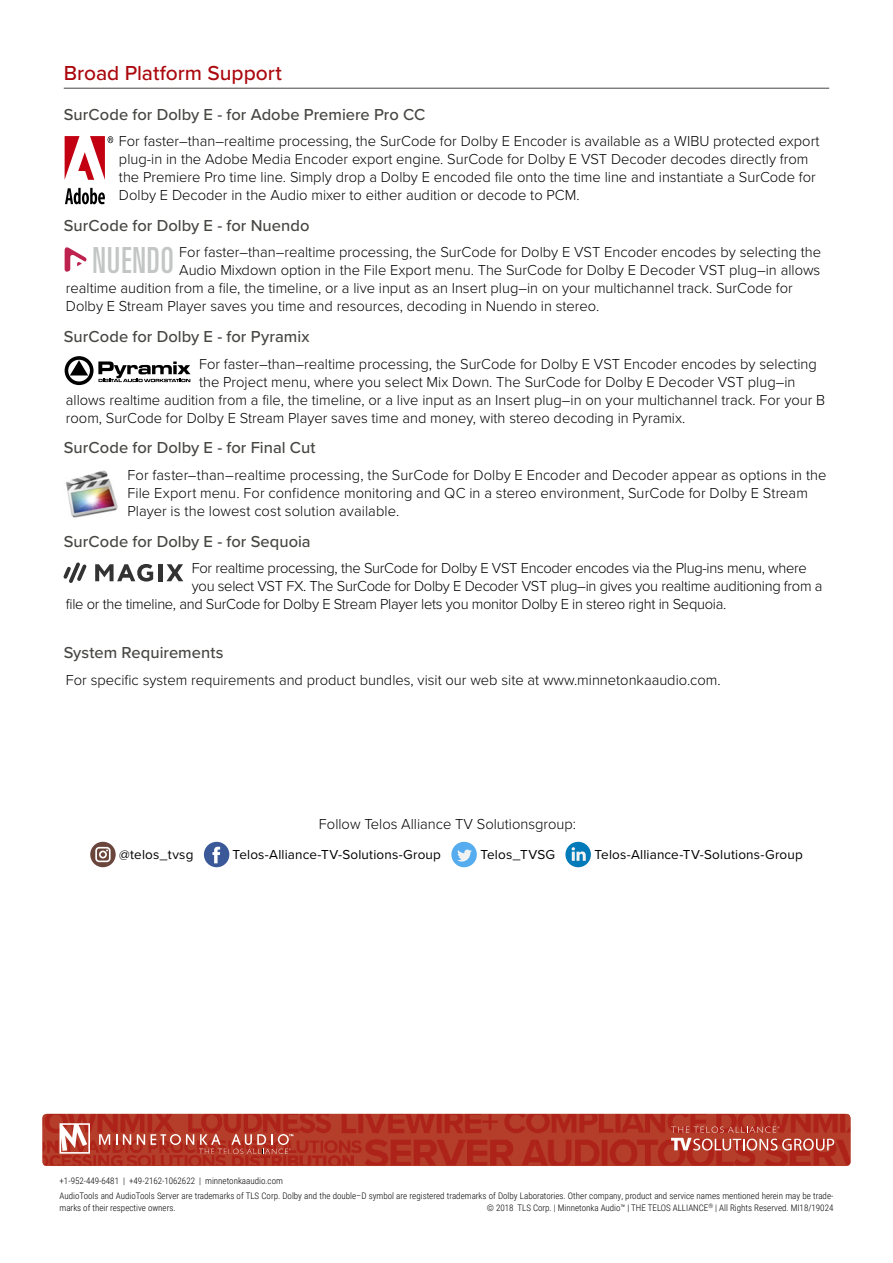
<style>
.page{position:relative;width:893px;height:1263px;background:#fff}
.page>*{position:absolute;margin:0;border:0;box-sizing:border-box;transform-origin:0 0}
.t1{font:ultra-condensed 36px "Univers";letter-spacing:.03em;color:#c4c5c5;scale:.88 1}
.t2{font:500 21px "Proxima Nova";color:#ab080e}
.t3{font:500 16.5px "Proxima Nova";letter-spacing:.005em;color:#464643}
.t4{font:300 15px/18px "Proxima Nova";color:#000}
.t5{font:300 15px "Proxima Nova";letter-spacing:-.02em;color:#000}
.t6{font:13.5px "Proxima Nova";letter-spacing:.01em;color:#000}
.t7{font:300 9px/15.1px "Roboto Condensed";color:#000}
</style>
<div class="page">
<img style="left:43px;top:1114px;width:807px;height:51px">
<svg style="left:99px;top:1134px;width:11px;height:11px"></svg>
<svg style="left:123px;top:1134px;width:8px;height:11px"></svg>
<svg style="left:137px;top:1134px;width:8px;height:11px"></svg>
<svg style="left:60px;top:1123px;width:30px;height:31px"></svg>
<svg style="left:151px;top:1134px;width:142px;height:20px;background:#be5547"></svg>
<svg style="left:671px;top:1126px;width:163px;height:24px;background:#c0594c"></svg>
<hr style="left:64px;top:88px;width:765px;height:1px;background:#464643">
<svg style="left:90px;top:842px;width:26px;height:25px"></svg>
<div style="left:204px;top:842px;width:25px;height:25px;background:#3b5998;border-radius:50%"></div>
<svg style="left:212px;top:847px;width:8px;height:16px"></svg>
<div style="left:451px;top:842px;width:26px;height:25px;background:#55acee;border-radius:50%"></div>
<svg style="left:457px;top:849px;width:15px;height:12px"></svg>
<div style="left:565px;top:842px;width:26px;height:25px;background:#007ab9;border-radius:50%"></div>
<svg style="left:572px;top:847px;width:14px;height:14px"></svg>
<svg style="left:65px;top:188px;width:40px;height:16px"></svg>
<svg style="left:65px;top:136px;width:48px;height:44px"></svg>
<svg style="left:65px;top:247px;width:22px;height:25px"></svg>
<svg style="left:65px;top:356px;width:126px;height:29px"></svg>
<img style="left:65px;top:470px;width:53px;height:48px">
<svg style="left:166px;top:564px;width:17px;height:17px"></svg>
<hr style="left:158px;top:564px;width:4px;height:17px;background:#333">
<svg style="left:95px;top:564px;width:58px;height:17px"></svg>
<svg style="left:64px;top:562px;width:23px;height:21px"></svg>
<h2 class="t2" style="left:64px;top:58px;width:220px">Broad Platform Support</h2>
<p class="t3" style="left:64px;top:102px;width:363px">SurCode for Dolby E - for Adobe Premiere Pro CC</p>
<p class="t4" style="left:119px;top:131px;width:702px">For faster–than–realtime processing, the SurCode for Dolby E Encoder is available as a WIBU protected export plug-in in the Adobe Media Encoder export engine. SurCode for Dolby E VST Decoder decodes directly from the Premiere Pro time line. Simply drop a Dolby E encoded file onto the time line and instantiate a SurCode for Dolby E Decoder in the Audio mixer to either audition or decode to PCM.</p>
<p class="t3" style="left:64px;top:213px;width:247px">SurCode for Dolby E - for Nuendo</p>
<p class="t4" style="left:179px;top:243px;width:643px">For faster–than–realtime processing, the SurCode for Dolby E VST Encoder encodes by selecting the</p>
<p class="t4" style="left:179px;top:261px;width:643px">Audio Mixdown option in the File Export menu. The SurCode for Dolby E Decoder VST plug–in allows</p>
<p class="t4" style="left:66px;top:279px;width:728px">realtime audition from a file, the timeline, or a live input as an Insert plug–in on your multichannel track. SurCode for</p>
<p class="t4" style="left:66px;top:297px;width:535px">Dolby E Stream Player saves you time and resources, decoding in Nuendo in stereo.</p>
<p class="t3" style="left:64px;top:324px;width:247px">SurCode for Dolby E - for Pyramix</p>
<p class="t4" style="left:199px;top:354px;width:619px">For faster–than–realtime processing, the SurCode for Dolby E VST Encoder encodes by selecting</p>
<p class="t4" style="left:199px;top:372px;width:598px">the Project menu, where you select Mix Down. The SurCode for Dolby E Decoder VST plug–in</p>
<p class="t4" style="left:66px;top:390px;width:761px">allows realtime audition from a file, the timeline, or a live input as an Insert plug–in on your multichannel track. For your B</p>
<p class="t4" style="left:66px;top:408px;width:621px">room, SurCode for Dolby E Stream Player saves time and money, with stereo decoding in Pyramix.</p>
<p class="t3" style="left:64px;top:436px;width:253px">SurCode for Dolby E - for Final Cut</p>
<p class="t4" style="left:127px;top:465px;width:701px">For faster–than–realtime processing, the SurCode for Dolby E Encoder and Decoder appear as options in the<br>File Export menu. For confidence monitoring and QC in a stereo environment, SurCode for Dolby E Stream<br>Player is the lowest cost solution available.</p>
<p class="t3" style="left:64px;top:529px;width:248px">SurCode for Dolby E - for Sequoia</p>
<p class="t5" style="left:192px;top:557px;width:616px">For realtime processing, the SurCode for Dolby E VST Encoder encodes via the Plug-ins menu, where</p>
<p class="t5" style="left:192px;top:575px;width:632px">you select VST FX. The SurCode for Dolby E Decoder VST plug–in gives you realtime auditioning from a</p>
<p class="t5" style="left:66px;top:593px;width:662px">file or the timeline, and SurCode for Dolby E Stream Player lets you monitor Dolby E in stereo right in Sequoia.</p>
<p class="t3" style="left:64px;top:640px;width:161px">System Requirements</p>
<p class="t4" style="left:66px;top:670px;width:656px">For specific system requirements and product bundles, visit our web site at www.minnetonkaaudio.com.</p>
<h1 class="t1" style="left:93px;top:239px;width:94px">NUENDO</h1>
<p class="t4" style="left:319px;top:814px;width:259px">Follow Telos Alliance TV Solutionsgroup:</p>
<p class="t6" style="left:119px;top:844px;width:76px">@telos_tvsg</p>
<p class="t6" style="left:233px;top:844px;width:210px">Telos-Alliance-TV-Solutions-Group</p>
<p class="t6" style="left:480px;top:844px;width:76px">Telos_TVSG</p>
<p class="t6" style="left:594px;top:844px;width:210px">Telos-Alliance-TV-Solutions-Group</p>
<p class="t7" style="left:60px;top:1173px;width:775px">+1-952-449-6481 | +49-2162-1062622 | minnetonkaaudio.com<br>AudioTools and AudioTools Server are trademarks of TLS Corp. Dolby and the double–D symbol are registered trademarks of Dolby Laboratories. Other company, product and service names mentioned herein may be trade-</p>
<p class="t7" style="left:60px;top:1200px;width:118px">marks of their respective owners.</p>
<p class="t7" style="left:487px;top:1200px;width:348px">© 2018 TLS Corp. | Minnetonka Audio™ | THE TELOS ALLIANCE<sup>®</sup> | All Rights Reserved. MI18/19024</p>
</div>
